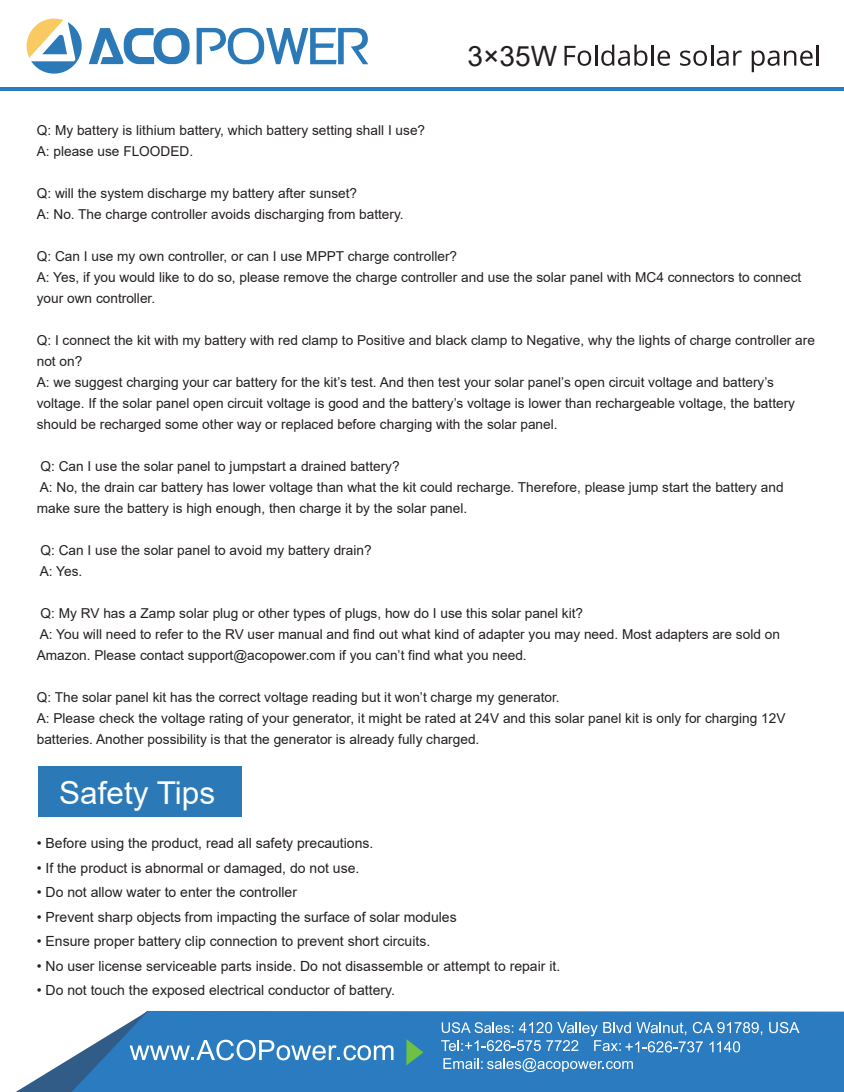
<style>
.page{position:relative;width:844px;height:1092px;background:#fff}
.page>*{position:absolute;margin:0;border:0;box-sizing:border-box;transform-origin:0 0}
.t1{font:31.5px "Arial";color:#fff}
.t2{font:28px "Arial";color:#241f1f}
.t3{font:14px "Arial";color:#241f1f}
.t4{font:13.65px/21px "Arial";color:#241f1f}
</style>
<div class="page">
<div style="left:393px;top:1011px;width:450px;height:80px;background:#2a7bbf"></div>
<svg style="left:17px;top:1010px;width:376px;height:81px"></svg>
<svg style="left:406px;top:1039px;width:17px;height:26px"></svg>
<hr style="left:0;top:87px;width:843px;height:3px;background:#2a7bbf">
<svg style="left:89px;top:28px;width:101px;height:36px"></svg>
<svg style="left:196px;top:28px;width:172px;height:36px"></svg>
<svg style="left:27px;top:19px;width:55px;height:55px"></svg>
<svg style="left:769px;top:1021px;width:30px;height:12px"></svg>
<svg style="left:441px;top:1021px;width:321px;height:50px;background:#4b8fc9"></svg>
<svg style="left:564px;top:46px;width:27px;height:20px"></svg>
<hr style="left:595px;top:45px;width:2px;height:21px;background:#241f1f">
<svg style="left:601px;top:45px;width:46px;height:21px"></svg>
<hr style="left:651px;top:45px;width:2px;height:21px;background:#241f1f">
<svg style="left:657px;top:50px;width:12px;height:16px"></svg>
<svg style="left:680px;top:50px;width:26px;height:16px"></svg>
<hr style="left:710px;top:45px;width:3px;height:21px;background:#241f1f">
<svg style="left:716px;top:50px;width:25px;height:16px"></svg>
<svg style="left:751px;top:50px;width:61px;height:22px"></svg>
<hr style="left:816px;top:45px;width:2px;height:21px;background:#241f1f">
<div style="left:38px;top:766px;width:204px;height:50px;background:#2c79b7"></div>
<h2 class="t2" style="left:467px;top:37px;width:91px">3×35W</h2>
<p class="t4" style="left:37px;top:120px;width:390px">Q: My battery is lithium battery, which battery setting shall I use?<br>A: please use FLOODED.</p>
<p class="t4" style="left:37px;top:183px;width:368px">Q: will the system discharge my battery after sunset?<br>A: No. The charge controller avoids discharging from battery.</p>
<p class="t4" style="left:37px;top:246px;width:766px">Q: Can I use my own controller, or can I use MPPT charge controller?<br>A: Yes, if you would like to do so, please remove the charge controller and use the solar panel with MC4 connectors to connect your own controller.</p>
<p class="t4" style="left:37px;top:330px;width:779px">Q: I connect the kit with my battery with red clamp to Positive and black clamp to Negative, why the lights of charge controller are not on?<br>A: we suggest charging your car battery for the kit’s test. And then test your solar panel’s open circuit voltage and battery’s voltage. If the solar panel open circuit voltage is good and the battery’s voltage is lower than rechargeable voltage, the battery should be recharged some other way or replaced before charging with the solar panel.</p>
<p class="t4" style="left:37px;top:455px;width:748px">Q: Can I use the solar panel to jumpstart a drained battery?<br>A: No, the drain car battery has lower voltage than what the kit could recharge. Therefore, please jump start the battery and make sure the battery is high enough, then charge it by the solar panel.</p>
<p class="t4" style="left:40px;top:539px;width:333px">Q: Can I use the solar panel to avoid my battery drain?<br>A: Yes.</p>
<p class="t4" style="left:37px;top:602px;width:744px">Q: My RV has a Zamp solar plug or other types of plugs, how do I use this solar panel kit?<br>A: You will need to refer to the RV user manual and find out what kind of adapter you may need. Most adapters are sold on<br>Amazon. Please contact support@acopower.com if you can’t find what you need.</p>
<p class="t4" style="left:37px;top:686px;width:750px">Q: The solar panel kit has the correct voltage reading but it won’t charge my generator.<br>A: Please check the voltage rating of your generator, it might be rated at 24V and this solar panel kit is only for charging 12V batteries. Another possibility is that the generator is already fully charged.</p>
<h1 class="t1" style="left:59px;top:770px;width:157px">Safety Tips</h1>
<p class="t3" style="left:37px;top:833px;width:338px">• Before using the product, read all safety precautions.</p>
<p class="t3" style="left:37px;top:857px;width:324px">• If the product is abnormal or damaged, do not use.</p>
<p class="t3" style="left:37px;top:882px;width:262px">• Do not allow water to enter the controller</p>
<p class="t3" style="left:37px;top:906px;width:421px">• Prevent sharp objects from impacting the surface of solar modules</p>
<p class="t3" style="left:37px;top:931px;width:395px">• Ensure proper battery clip connection to prevent short circuits.</p>
<p class="t3" style="left:37px;top:955px;width:525px">• No user license serviceable parts inside. Do not disassemble or attempt to repair it.</p>
<p class="t3" style="left:37px;top:980px;width:359px">• Do not touch the exposed electrical conductor of battery.</p>
</div>
